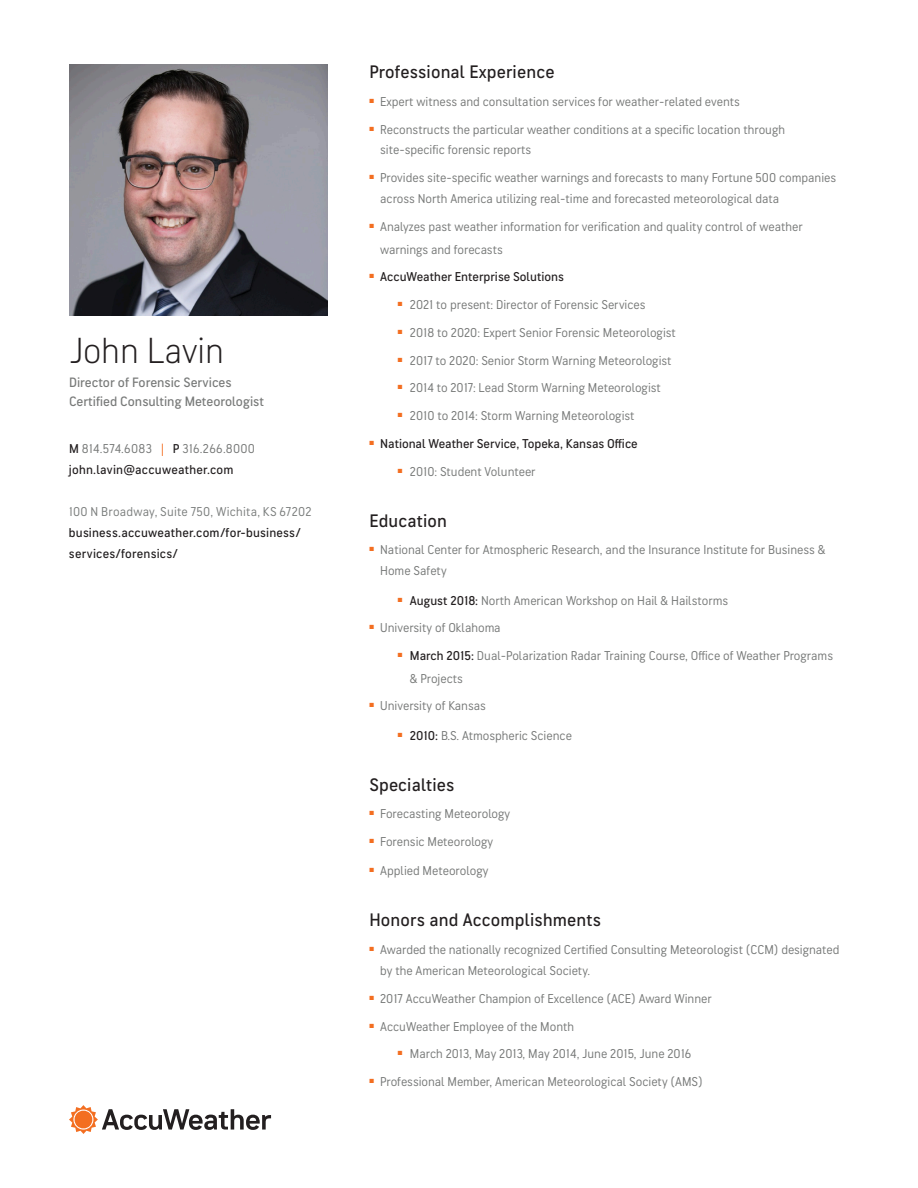
<style>
.page{position:relative;width:918px;height:1188px;background:#fff}
.page>*{position:absolute;margin:0;border:0;box-sizing:border-box;transform-origin:0 0}
.Name{font:300 36px "Solis";color:#231f20}
.H2_-_Header_2{font:500 18px "Solis";letter-spacing:.01em;color:#231f20}
.t1{font:500 13.5px "Solis";color:#787a79}
.Contact_Info{font:12.75px/21px "Solis";color:#767877}
.Contact_Info-2{font:500 12.75px "Solis";color:#231f20}
.t2{font:500 12.75px/21px "Solis";letter-spacing:.015em;color:#201d1e}
.t3{font:12.75px "Solis";letter-spacing:.02em;color:#7a7d7c}
.Contact_Info-3{font:12.75px "Solis";letter-spacing:.02em;color:#767877}
.s1{font-weight:500;color:#231f20}
.s2{font-size:13.2px;color:#f36e21}
</style>
<div class="page">
<img style="left:69px;top:64px;width:259px;height:252px">
<svg style="left:69px;top:1105px;width:202px;height:29px"></svg>
<p class="Name" style="left:69px;top:329px;width:157px">John Lavin</p>
<p class="t1" style="left:69px;top:373px;width:164px">Director of Forensic Services</p>
<p class="t1" style="left:69px;top:393px;width:197px">Certified Consulting Meteorologist</p>
<p class="Contact_Info-3" style="left:69px;top:441px;width:187px"><span class="s1">M</span> 814.574.6083 <span class="s2">|</span> <span class="s1">P</span> 316.266.8000</p>
<p class="Contact_Info-2" style="left:69px;top:462px;width:166px">john.lavin@accuweather.com</p>
<p class="t3" style="left:69px;top:504px;width:244px">100 N Broadway, Suite 750, Wichita, KS 67202</p>
<p class="t2" style="left:69px;top:522px;width:233px">business.accuweather.com/for-business/ services/forensics/</p>
<p class="H2_-_Header_2" style="left:369px;top:60px;width:187px">Professional Experience</p>
<p class="Contact_Info" style="left:369px;top:91px;width:372px"><sup>■</sup> Expert witness and consultation services for weather-related events</p>
<p class="Contact_Info" style="left:380px;top:118px;width:406px;text-indent:-11px"><sup>■</sup> Reconstructs the particular weather conditions at a specific location through site-specific forensic reports</p>
<p class="Contact_Info" style="left:380px;top:167px;width:457px;text-indent:-11px"><sup>■</sup> Provides site-specific weather warnings and forecasts to many Fortune 500 companies across North America utilizing real-time and forecasted meteorological data</p>
<p class="Contact_Info" style="left:380px;top:215px;width:424px;line-height:22.5px;text-indent:-11px"><sup>■</sup> Analyzes past weather information for verification and quality control of weather warnings and forecasts</p>
<p class="Contact_Info-2" style="left:369px;top:269px;width:196px"><sup>■</sup> AccuWeather Enterprise Solutions</p>
<p class="Contact_Info" style="left:398px;top:294px;width:249px"><sup>■</sup> 2021 to present: Director of Forensic Services</p>
<p class="Contact_Info" style="left:398px;top:322px;width:280px"><sup>■</sup> 2018 to 2020: Expert Senior Forensic Meteorologist</p>
<p class="Contact_Info" style="left:398px;top:349px;width:275px"><sup>■</sup> 2017 to 2020: Senior Storm Warning Meteorologist</p>
<p class="Contact_Info" style="left:398px;top:377px;width:265px"><sup>■</sup> 2014 to 2017: Lead Storm Warning Meteorologist</p>
<p class="Contact_Info" style="left:398px;top:405px;width:238px"><sup>■</sup> 2010 to 2014: Storm Warning Meteorologist</p>
<p class="Contact_Info-2" style="left:369px;top:435px;width:270px"><sup>■</sup> National Weather Service, Topeka, Kansas Office</p>
<p class="Contact_Info" style="left:398px;top:460px;width:139px"><sup>■</sup> 2010: Student Volunteer</p>
<p class="H2_-_Header_2" style="left:369px;top:509px;width:79px">Education</p>
<p class="Contact_Info" style="left:380px;top:539px;width:447px;text-indent:-11px"><sup>■</sup> National Center for Atmospheric Research, and the Insurance Institute for Business &amp;<br>Home Safety</p>
<p class="Contact_Info" style="left:398px;top:589px;width:332px"><sup>■</sup> <span class="s1">August 2018:</span> North American Workshop on Hail &amp; Hailstorms</p>
<p class="Contact_Info" style="left:369px;top:617px;width:133px"><sup>■</sup> University of Oklahoma</p>
<p class="Contact_Info" style="left:410px;top:644px;width:425px;line-height:22.5px;text-indent:-12px"><sup>■</sup> <span class="s1">March 2015:</span> Dual-Polarization Radar Training Course, Office of Weather Programs &amp; Projects</p>
<p class="Contact_Info" style="left:369px;top:695px;width:118px"><sup>■</sup> University of Kansas</p>
<p class="Contact_Info" style="left:398px;top:724px;width:176px"><sup>■</sup> <span class="s1">2010:</span> B.S. Atmospheric Science</p>
<p class="H2_-_Header_2" style="left:369px;top:773px;width:86px">Specialties</p>
<p class="Contact_Info" style="left:369px;top:803px;width:142px"><sup>■</sup> Forecasting Meteorology</p>
<p class="Contact_Info" style="left:369px;top:831px;width:125px"><sup>■</sup> Forensic Meteorology</p>
<p class="Contact_Info" style="left:369px;top:860px;width:121px"><sup>■</sup> Applied Meteorology</p>
<p class="H2_-_Header_2" style="left:369px;top:909px;width:233px">Honors and Accomplishments</p>
<p class="Contact_Info" style="left:380px;top:939px;width:461px;text-indent:-11px"><sup>■</sup> Awarded the nationally recognized Certified Consulting Meteorologist (CCM) designated by the American Meteorological Society.</p>
<p class="Contact_Info" style="left:369px;top:988px;width:344px"><sup>■</sup> 2017 AccuWeather Champion of Excellence (ACE) Award Winner</p>
<p class="Contact_Info" style="left:369px;top:1015px;width:206px"><sup>■</sup> AccuWeather Employee of the Month</p>
<p class="Contact_Info" style="left:398px;top:1043px;width:295px"><sup>■</sup> March 2013, May 2013, May 2014, June 2015, June 2016</p>
<p class="Contact_Info" style="left:369px;top:1071px;width:335px"><sup>■</sup> Professional Member, American Meteorological Society (AMS)</p>
</div>
